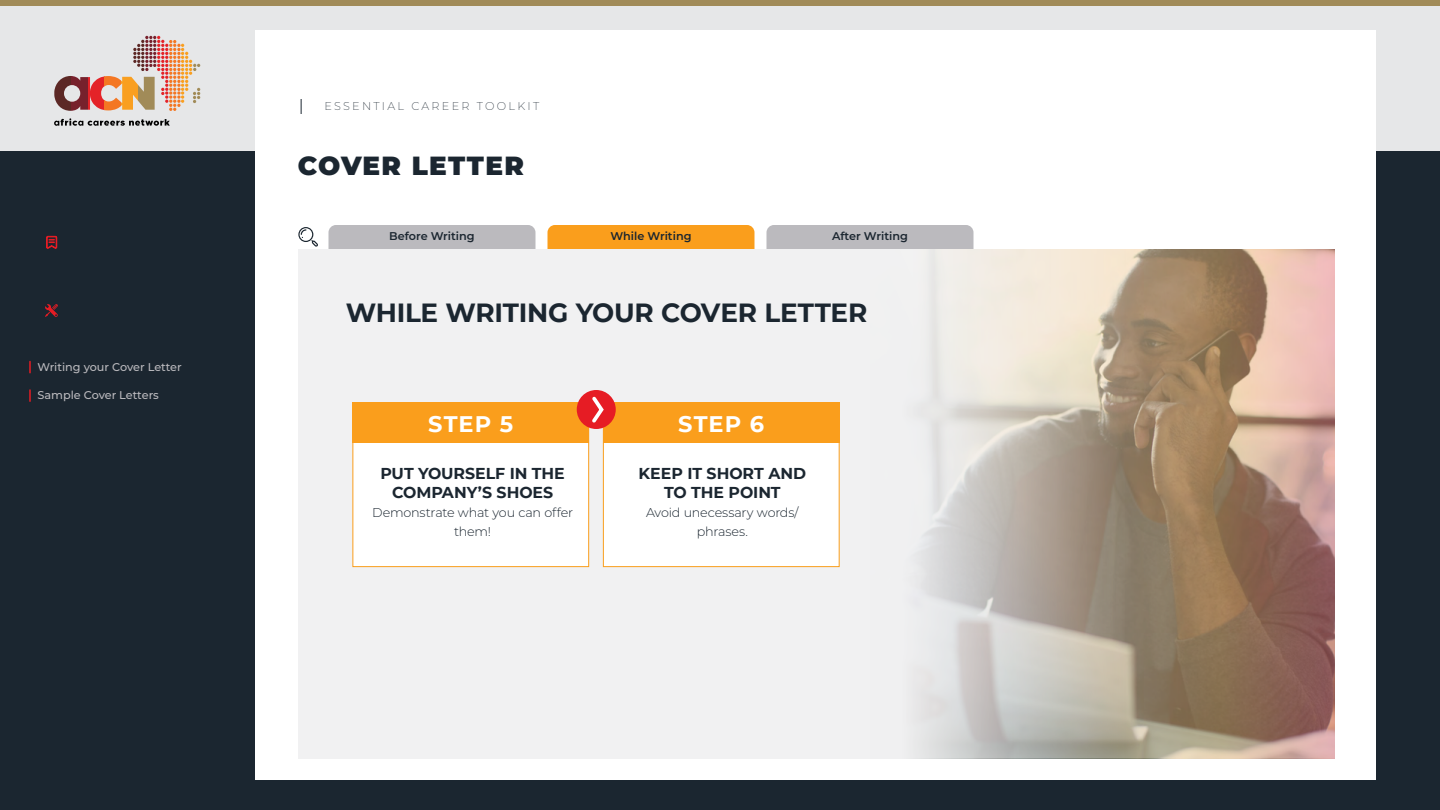
<style>
.page{position:relative;width:1440px;height:810px;background:#e6e7e8}
.page>*{position:absolute;margin:0;border:0;box-sizing:border-box;transform-origin:0 0}
.t1{font:700 26.25px "Montserrat";letter-spacing:-.01em;color:#1b2630}
.t2{font:900 26.25px "Montserrat";letter-spacing:.05em;color:#1b2630}
.t3{font:700 22.5px "Montserrat";letter-spacing:.05em;color:#fff}
.t4{font:700 15.75px/18.8px "Montserrat";letter-spacing:-.005em;color:#1b2630;text-align:center}
.t5{font:300 12.75px/18.8px "Montserrat";letter-spacing:-.02em;color:#1b2630;text-align:center}
.t6{font:500 11.25px "Montserrat";color:#bbbabe}
.t7{font:600 11.25px "Montserrat";color:#1b2630}
.t8{font:200 11.25px "Montserrat";letter-spacing:.2em;color:#1b2630}
</style>
<div class="page">
<div style="left:0;top:152px;width:1440px;height:658px;background:#1b2630"></div>
<div style="left:255px;top:30px;width:1121px;height:750px;background:#fff"></div>
<svg style="left:301px;top:99px;width:1px;height:15px"></svg>
<svg style="left:46px;top:236px;width:11px;height:13px"></svg>
<div style="left:0;top:0;width:1440px;height:6px;background:#a18b58"></div>
<svg style="left:54px;top:76px;width:17px;height:35px"></svg>
<svg style="left:71px;top:76px;width:17px;height:35px"></svg>
<svg style="left:88px;top:76px;width:17px;height:35px"></svg>
<svg style="left:105px;top:76px;width:16px;height:35px"></svg>
<div style="left:121px;top:76px;width:17px;height:35px;background:#f99f20"></div>
<svg style="left:54px;top:118px;width:116px;height:8px"></svg>
<svg style="left:133px;top:36px;width:67px;height:75px"></svg>
<div style="left:298px;top:249px;width:1036px;height:509px;background:#f1f1f2"></div>
<svg style="left:45px;top:304px;width:13px;height:13px"></svg>
<svg style="left:29px;top:390px;width:2px;height:11px"></svg>
<svg style="left:29px;top:362px;width:2px;height:11px"></svg>
<svg style="left:298px;top:227px;width:20px;height:20px"></svg>
<div style="left:328px;top:225px;width:208px;height:24px;background:#bbbabe"></div>
<div style="left:548px;top:225px;width:206px;height:24px;background:#fa9e1c"></div>
<div style="left:766px;top:225px;width:208px;height:24px;background:#bbbabe"></div>
<svg style="left:915px;top:249px;width:419px;height:509px;background:#b9a697"></svg>
<div style="left:352px;top:403px;width:237px;height:164px;background:#fff;border:1px solid #fa9e1c"></div>
<div style="left:352px;top:403px;width:237px;height:40px;background:#fa9e1c"></div>
<div style="left:603px;top:403px;width:237px;height:164px;background:#fff;border:1px solid #fa9e1c"></div>
<div style="left:603px;top:403px;width:237px;height:40px;background:#fa9e1c"></div>
<div style="left:577px;top:390px;width:39px;height:39px;background:#e61c24;border-radius:50%"></div>
<svg style="left:592px;top:396px;width:12px;height:27px"></svg>
<p class="t6" style="left:38px;top:359px;width:146px">Writing your Cover Letter</p>
<p class="t6" style="left:38px;top:388px;width:123px">Sample Cover Letters</p>
<p class="t8" style="left:324px;top:98px;width:216px">ESSENTIAL CAREER TOOLKIT</p>
<h1 class="t2" style="left:298px;top:146px;width:228px">COVER LETTER</h1>
<p class="t7" style="left:389px;top:228px;width:87px">Before Writing</p>
<p class="t7" style="left:610px;top:228px;width:83px">While Writing</p>
<p class="t7" style="left:832px;top:228px;width:77px">After Writing</p>
<h1 class="t1" style="left:346px;top:293px;width:523px">WHILE WRITING YOUR COVER LETTER</h1>
<h2 class="t3" style="left:428px;top:408px;width:86px">STEP 5</h2>
<p class="t4" style="left:380px;top:464px;width:186px">PUT YOURSELF IN THE<br>COMPANY’S SHOES</p>
<p class="t5" style="left:372px;top:503px;width:202px">Demonstrate what you can offer them!</p>
<h2 class="t3" style="left:678px;top:408px;width:87px">STEP 6</h2>
<p class="t4" style="left:639px;top:464px;width:169px">KEEP IT SHORT AND<br>TO THE POINT</p>
<p class="t5" style="left:646px;top:503px;width:154px">Avoid unecessary words/ phrases.</p>
</div>
